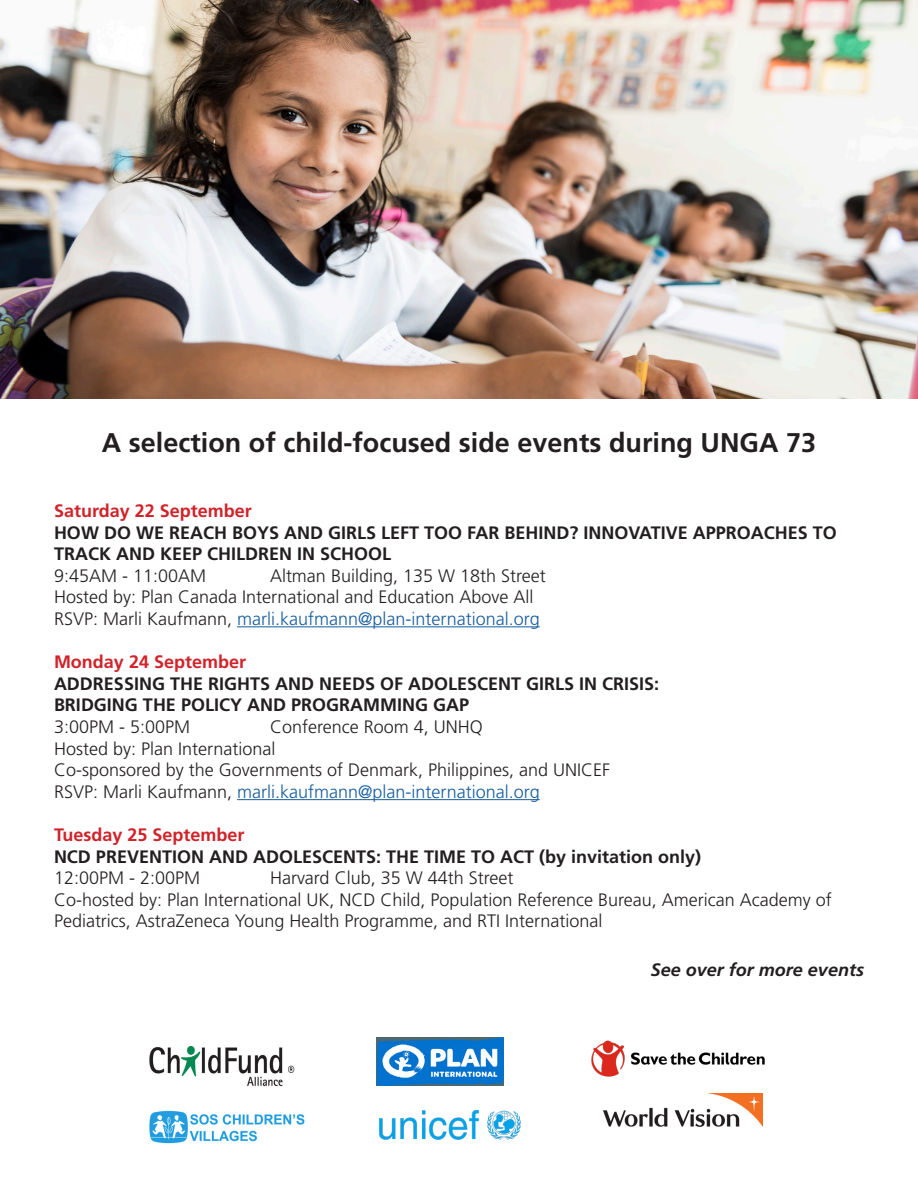
<style>
.page{position:relative;width:918px;height:1188px;background:#fff}
.page>*{position:absolute;margin:0;border:0;box-sizing:border-box;transform-origin:0 0}
.t1{font:700 27px "Frutiger LT Std";color:#231f20}
.t2{font:300 18px/21.6px "Frutiger LT Std";color:#231f20}
.t3{font:700 18px/21.6px "Frutiger LT Std";color:#231f20}
.t4{font:300 18px "Frutiger LT Std";color:#175d9e}
.t5{font:700 18px "Frutiger LT Std";color:#d1232a}
.t6{font:italic 700 18px "Frutiger LT Std";color:#231f20}
.s1{color:#231f20}
</style>
<div class="page">
<img style="left:0;top:0;width:918px;height:399px">
<hr style="left:237px;top:626px;width:303px;height:1px;background:#175d9e">
<hr style="left:237px;top:799px;width:303px;height:1px;background:#175d9e">
<img style="left:149px;top:1046px;width:145px;height:41px">
<img style="left:604px;top:1093px;width:158px;height:33px">
<img style="left:379px;top:1110px;width:142px;height:30px">
<img style="left:591px;top:1040px;width:174px;height:37px">
<img style="left:377px;top:1038px;width:126px;height:48px">
<img style="left:149px;top:1110px;width:156px;height:34px">
<p class="t1" style="left:102px;top:427px;width:716px">A selection of child-focused side events during UNGA 73</p>
<p class="t5" style="left:54px;top:500px;width:199px">Saturday 22 September</p>
<p class="t3" style="left:54px;top:522px;width:784px">HOW DO WE REACH BOYS AND GIRLS LEFT TOO FAR BEHIND? INNOVATIVE APPROACHES TO<br>TRACK AND KEEP CHILDREN IN SCHOOL</p>
<p class="t2" style="left:54px;top:565px;width:154px">9:45AM - 11:00AM</p>
<p class="t2" style="left:270px;top:565px;width:277px">Altman Building, 135 W 18th Street</p>
<p class="t2" style="left:54px;top:587px;width:481px">Hosted by: Plan Canada International and Education Above All</p>
<p class="t4" style="left:54px;top:609px;width:487px"><span class="s1">RSVP: Marli Kaufmann,</span> marli.kaufmann@plan-international.org</p>
<p class="t5" style="left:54px;top:651px;width:194px">Monday 24 September</p>
<p class="t3" style="left:54px;top:673px;width:607px">ADDRESSING THE RIGHTS AND NEEDS OF ADOLESCENT GIRLS IN CRISIS:</p>
<p class="t3" style="left:54px;top:694px;width:417px">BRIDGING THE POLICY AND PROGRAMMING GAP</p>
<p class="t2" style="left:54px;top:716px;width:138px">3:00PM - 5:00PM</p>
<p class="t2" style="left:270px;top:716px;width:214px">Conference Room 4, UNHQ</p>
<p class="t2" style="left:54px;top:738px;width:223px">Hosted by: Plan International</p>
<p class="t2" style="left:54px;top:760px;width:558px">Co-sponsored by the Governments of Denmark, Philippines, and UNICEF</p>
<p class="t4" style="left:54px;top:781px;width:487px"><span class="s1">RSVP: Marli Kaufmann,</span> marli.kaufmann@plan-international.org</p>
<p class="t5" style="left:54px;top:824px;width:192px">Tuesday 25 September</p>
<p class="t3" style="left:54px;top:846px;width:649px">NCD PREVENTION AND ADOLESCENTS: THE TIME TO ACT (by invitation only)</p>
<p class="t2" style="left:54px;top:868px;width:148px">12:00PM - 2:00PM</p>
<p class="t2" style="left:270px;top:868px;width:245px">Harvard Club, 35 W 44th Street</p>
<p class="t2" style="left:54px;top:889px;width:779px">Co-hosted by: Plan International UK, NCD Child, Population Reference Bureau, American Academy of<br>Pediatrics, AstraZeneca Young Health Programme, and RTI International</p>
<p class="t6" style="left:651px;top:959px;width:215px">See over for more events</p>
</div>
